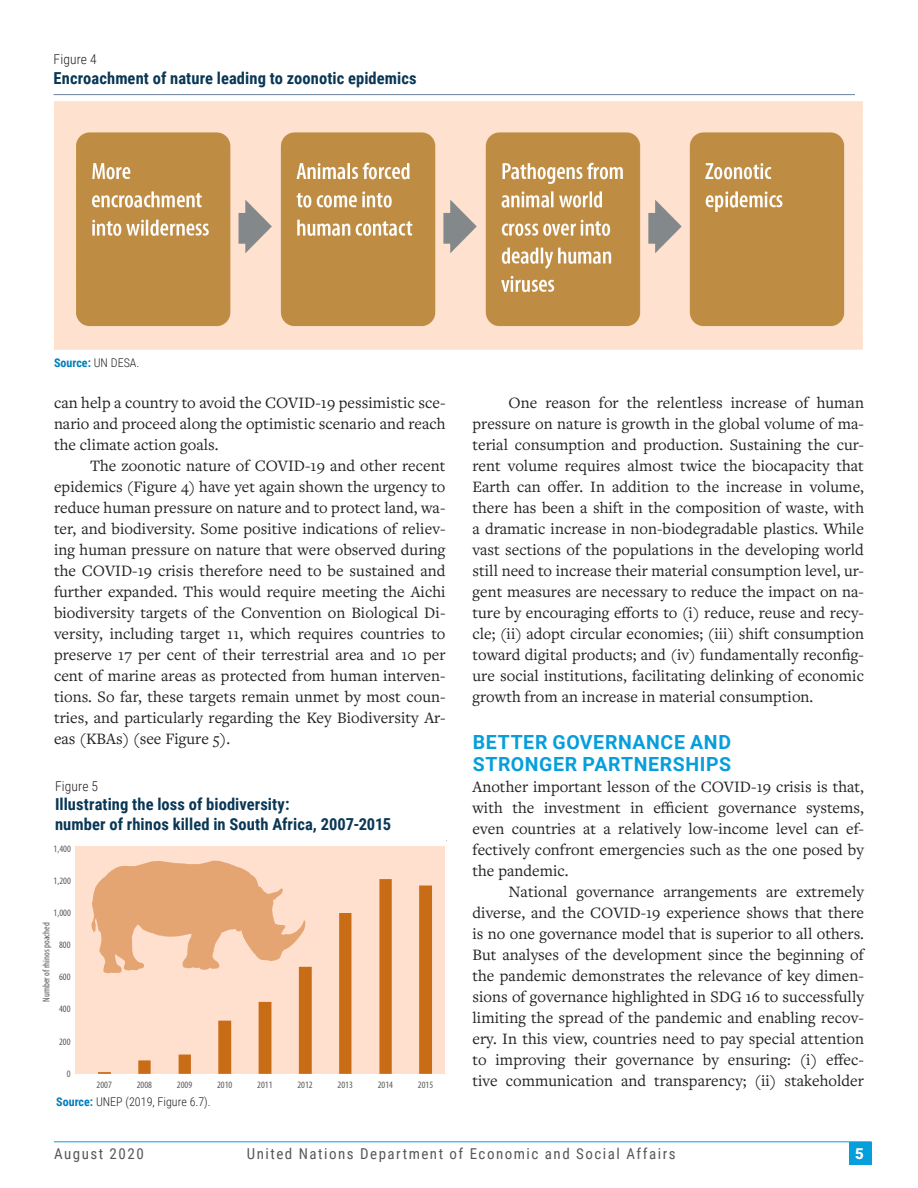
<style>
.page{position:relative;width:918px;height:1188px;background:#fff}
.page>*{position:absolute;margin:0;border:0;box-sizing:border-box;transform-origin:0 0}
.HL1{font:700 19.5px/22.5px "Roboto";letter-spacing:.03em;color:#069edb}
.Body_Text{font:16.5px/21px "Freight Text Pro";letter-spacing:.005em;color:#231f20;text-align:justify}
.Firstpara{font:16.5px/21px "Freight Text Pro";letter-spacing:.005em;color:#231f20;text-align:justify}
.Figure_head_2{font:700 16.5px/19.5px "Roboto Condensed";letter-spacing:.005em;color:#093755}
.t1{font:15px "Roboto Condensed";letter-spacing:.1em;color:#57585a}
.t2{font:900 15px "Roboto";color:#fff}
.Figure_head_1{font:300 13.5px "Roboto Condensed";letter-spacing:.01em;color:#231f20}
.Source{font:300 12px "Roboto Condensed";letter-spacing:.005em;color:#231f20}
.Source-2{font:700 12px "Roboto Condensed";letter-spacing:.005em;color:#007dbb}
.t3{font:condensed 9.75px "Myriad Pro";color:#595959}
.s1{font-weight:300;color:#231f20}
.s2{font-weight:700;color:#007dbb}
</style>
<div class="page">
<div style="left:849px;top:1142px;width:22px;height:23px;background:#069edb"></div>
<hr style="left:54px;top:1141px;width:818px;height:1px;background:#069edb">
<hr style="left:55px;top:840px;width:392px;height:1px;background:#6e819b">
<div style="left:28px;top:837px;width:417px;height:255px;background:#fff"></div>
<div style="left:75px;top:846px;width:370px;height:228px;background:#ffdfce"></div>
<svg style="left:98px;top:879px;width:334px;height:195px"></svg>
<svg style="left:91px;top:861px;width:214px;height:112px"></svg>
<hr style="left:54px;top:94px;width:801px;height:1px;background:#6e819b">
<img style="left:54px;top:101px;width:809px;height:249px">
<p class="Figure_head_1" style="left:54px;top:50px;width:45px">Figure 4</p>
<h6 class="Figure_head_2" style="left:54px;top:68px;width:365px">Encroachment of nature leading to zoonotic epidemics</h6>
<p class="Source-2" style="left:54px;top:354px;width:87px">Source: <span class="s1">UN DESA.</span></p>
<p class="Body_Text" style="left:54px;top:392px;width:393px">can help a country to avoid the COVID-19 pessimistic sce&shy;nario and proceed along the optimistic scenario and reach the climate action goals.</p>
<p class="Body_Text" style="left:54px;top:455px;width:393px;text-indent:36px">The zoonotic nature of COVID-19 and other recent epidemics (Figure 4) have yet again shown the urgency to reduce human pressure on nature and to protect land, wa&shy;ter, and biodiversity. Some positive indications of reliev&shy;ing human pressure on nature that were observed during the COVID-19 crisis therefore need to be sustained and further expanded. This would require meeting the Aichi biodiversity targets of the Convention on Biological Di&shy;versity, including target 11, which requires countries to preserve 17 per cent of their terrestrial area and 10 per cent of marine areas as protected from human interven&shy;tions. So far, these targets remain unmet by most coun&shy;tries, and particularly regarding the Key Biodiversity Ar&shy;eas (KBAs) (see Figure 5).</p>
<p class="Figure_head_1" style="left:55px;top:777px;width:45px">Figure 5</p>
<h6 class="Figure_head_2" style="left:55px;top:794px;width:337px">Illustrating the loss of biodiversity:<br>number of rhinos killed in South Africa, 2007-2015</h6>
<p class="t3" style="left:54px;top:843px;width:19px">1,400</p>
<p class="t3" style="left:54px;top:875px;width:19px">1,200</p>
<p class="t3" style="left:54px;top:907px;width:19px">1,000</p>
<p class="t3" style="left:40px;top:1002px;width:81px;rotate:-90deg">Number of rhinos poached</p>
<p class="t3" style="left:59px;top:939px;width:13px">800</p>
<p class="t3" style="left:59px;top:971px;width:13px">600</p>
<p class="t3" style="left:59px;top:1003px;width:13px">400</p>
<p class="t3" style="left:59px;top:1035px;width:13px">200</p>
<p class="t3" style="left:67px;top:1068px;width:5px">0</p>
<p class="t3" style="left:97px;top:1079px;width:17px">2007</p>
<p class="t3" style="left:137px;top:1079px;width:17px">2008</p>
<p class="t3" style="left:177px;top:1079px;width:17px">2009</p>
<p class="t3" style="left:217px;top:1079px;width:17px">2010</p>
<p class="t3" style="left:257px;top:1079px;width:17px">2011</p>
<p class="t3" style="left:297px;top:1079px;width:17px">2012</p>
<p class="t3" style="left:338px;top:1079px;width:17px">2013</p>
<p class="t3" style="left:378px;top:1079px;width:17px">2014</p>
<p class="t3" style="left:418px;top:1079px;width:17px">2015</p>
<p class="Source" style="left:56px;top:1093px;width:156px"><span class="s2">Source:</span> UNEP (2019, Figure 6.7).</p>
<p class="Body_Text" style="left:472px;top:392px;width:393px;text-indent:36px">One reason for the relentless increase of human pressure on nature is growth in the global volume of ma&shy;terial consumption and production. Sustaining the cur&shy;rent volume requires almost twice the biocapacity that Earth can offer. In addition to the increase in volume, there has been a shift in the composition of waste, with a dramatic increase in non-biodegradable plastics. While vast sections of the populations in the developing world still need to increase their material consumption level, ur&shy;gent measures are necessary to reduce the impact on na&shy;ture by encouraging efforts to (i) reduce, reuse and recy&shy;cle; (ii) adopt circular economies; (iii) shift consumption toward digital products; and (iv) fundamentally reconfig&shy;ure social institutions, facilitating delinking of economic growth from an increase in material consumption.</p>
<p class="HL1" style="left:473px;top:730px;width:260px">BETTER GOVERNANCE AND<br>STRONGER PARTNERSHIPS</p>
<p class="Firstpara" style="left:472px;top:776px;width:393px">Another important lesson of the COVID-19 crisis is that, with the investment in efficient governance systems, even countries at a relatively low-income level can ef&shy;fectively confront emergencies such as the one posed by the pandemic.</p>
<p class="Body_Text" style="left:472px;top:881px;width:393px;text-indent:36px">National governance arrangements are extremely diverse, and the COVID-19 experience shows that there is no one governance model that is superior to all others.<br>But analyses of the development since the beginning of the pandemic demonstrates the relevance of key dimen&shy;sions of governance highlighted in SDG 16 to successfully limiting the spread of the pandemic and enabling recov&shy;ery. In this view, countries need to pay special attention to improving their governance by ensuring: (i) effec&shy;tive communication and transparency; (ii) stakeholder</p>
<p class="t1" style="left:54px;top:1143px;width:91px">August 2020</p>
<p class="t1" style="left:247px;top:1143px;width:430px">United Nations Department of Economic and Social Affairs</p>
<p class="t2" style="left:855px;top:1143px;width:10px">5</p>
</div>
